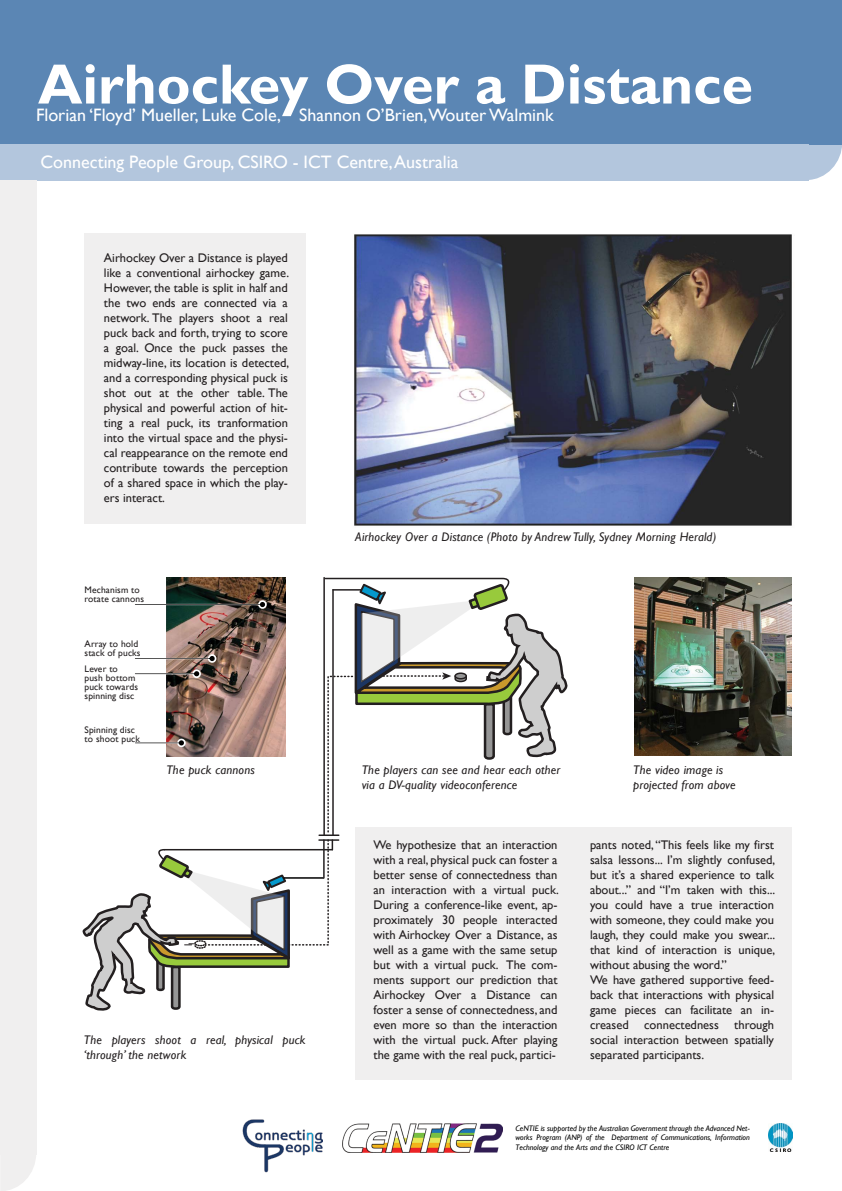
<style>
.page{position:relative;width:842px;height:1191px;background:#fff}
.page>*{position:absolute;margin:0;border:0;box-sizing:border-box;transform-origin:0 0}
.t1{font:700 57px "Gill Sans";color:#fff}
.t2{font:18px "Gill Sans";color:#fff}
.t3{font:12.5px/15px "Gill Sans";color:#231f20;text-align:justify}
.t4{font:italic 12.5px/15px "Gill Sans";letter-spacing:.015em;color:#231f20}
.t5{font:9.5px/9px "Gill Sans";letter-spacing:.015em;color:#231f20}
.t6{font:italic 8px/9.6px "Gill Sans";letter-spacing:-.005em;color:#010101;text-align:justify}
</style>
<div class="page">
<div style="left:84px;top:234px;width:222px;height:290px;background:#f0efef"></div>
<svg style="left:808px;top:144px;width:34px;height:36px"></svg>
<div style="left:0;top:0;width:842px;height:144px;background:#5b86b4"></div>
<div style="left:0;top:144px;width:808px;height:36px;background:#b3c6dd"></div>
<div style="left:0;top:180px;width:36px;height:974px;background:#f0efef"></div>
<img style="left:342px;top:1123px;width:161px;height:29px">
<svg style="left:0;top:1154px;width:36px;height:37px"></svg>
<img style="left:354px;top:234px;width:438px;height:292px">
<div style="left:355px;top:827px;width:436px;height:252px;background:#f0efef"></div>
<img style="left:634px;top:578px;width:158px;height:177px">
<img style="left:769px;top:1123px;width:23px;height:28px">
<img style="left:242px;top:1119px;width:80px;height:54px">
<img style="left:167px;top:578px;width:119px;height:178px">
<svg style="left:135px;top:600px;width:132px;height:9px"></svg>
<svg style="left:135px;top:654px;width:81px;height:9px"></svg>
<svg style="left:135px;top:669px;width:66px;height:9px"></svg>
<svg style="left:135px;top:738px;width:51px;height:9px"></svg>
<hr style="left:325px;top:578px;width:177px;height:1px;background:#231f20">
<hr style="left:319px;top:834px;width:20px;height:2px;background:#231f20">
<hr style="left:319px;top:839px;width:20px;height:2px;background:#231f20">
<hr style="left:323px;top:577px;width:2px;height:258px;background:#231f20">
<hr style="left:332px;top:589px;width:2px;height:246px;background:#231f20">
<svg style="left:327px;top:577px;width:241px;height:255px"></svg>
<svg style="left:82px;top:840px;width:251px;height:171px"></svg>
<hr style="left:164px;top:849px;width:168px;height:1px;background:#231f20">
<h1 class="t1" style="left:38px;top:50px;width:716px">Airhockey Over a Distance</h1>
<h2 class="t2" style="left:36px;top:104px;width:519px">Florian ‘Floyd’ Mueller, Luke Cole, Shannon O’Brien,Wouter Walmink</h2>
<h2 class="t2" style="left:40px;top:151px;width:419px">Connecting People Group, CSIRO - ICT Centre, Australia</h2>
<p class="t3" style="left:104px;top:250px;width:187px">Airhockey Over a Distance is played like a conventional airhockey game.<br>However, the table is split in half and the two ends are connected via a network. The players shoot a real puck back and forth, trying to score a goal. Once the puck passes the midway-line, its location is detected, and a corresponding physical puck is shot out at the other table. The physical and powerful action of hit&shy;ting a real puck, its tranformation into the virtual space and the physi&shy;cal reappearance on the remote end contribute towards the perception of a shared space in which the play&shy;ers interact.</p>
<p class="t5" style="left:85px;top:585px;width:61px">Mechanism to rotate cannons</p>
<p class="t5" style="left:85px;top:639px;width:58px">Array to hold stack of pucks</p>
<p class="t5" style="left:85px;top:665px;width:55px">Lever to push bottom puck towards spinning disc</p>
<p class="t5" style="left:85px;top:725px;width:57px">Spinning disc to shoot puck</p>
<p class="t4" style="left:166px;top:762px;width:90px">The puck cannons</p>
<p class="t4" style="left:84px;top:1032px;width:223px">The players shoot a real, physical puck ‘through’ the network</p>
<p class="t4" style="left:355px;top:530px;width:362px">Airhockey Over a Distance (Photo by Andrew Tully, Sydney Morning Herald)</p>
<p class="t4" style="left:362px;top:762px;width:200px">The players can see and hear each other via a DV-quality videoconference</p>
<p class="t3" style="left:374px;top:838px;width:187px">We hypothesize that an interaction with a real, physical puck can foster a better sense of connectedness than an interaction with a virtual puck.<br>During a conference-like event, ap&shy;proximately 30 people interacted with Airhockey Over a Distance, as well as a game with the same setup but with a virtual puck. The com&shy;ments support our prediction that Airhockey Over a Distance can foster a sense of connectedness, and even more so than the interaction with the virtual puck. After playing the game with the real puck, partici-</p>
<p class="t4" style="left:633px;top:762px;width:104px">The video image is projected from above</p>
<p class="t3" style="left:590px;top:837px;width:187px;text-align:left">pants noted, “This feels like my first salsa lessons... I’m slightly confused, but it’s a shared experience to talk about...” and “I’m taken with this... you could have a true interaction with someone, they could make you laugh, they could make you swear... that kind of interaction is unique, without abusing the word.”<br>We have gathered supportive feed&shy;back that interactions with physical game pieces can facilitate an in&shy;creased connectedness through social interaction between spatially separated participants.</p>
<p class="t6" style="left:515px;top:1123px;width:236px">CeNTIE is supported by the Australian Government through the Advanced Net&shy;works Program (ANP) of the Department of Communications, Information Technology and the Arts and the CSIRO ICT Centre</p>
</div>
